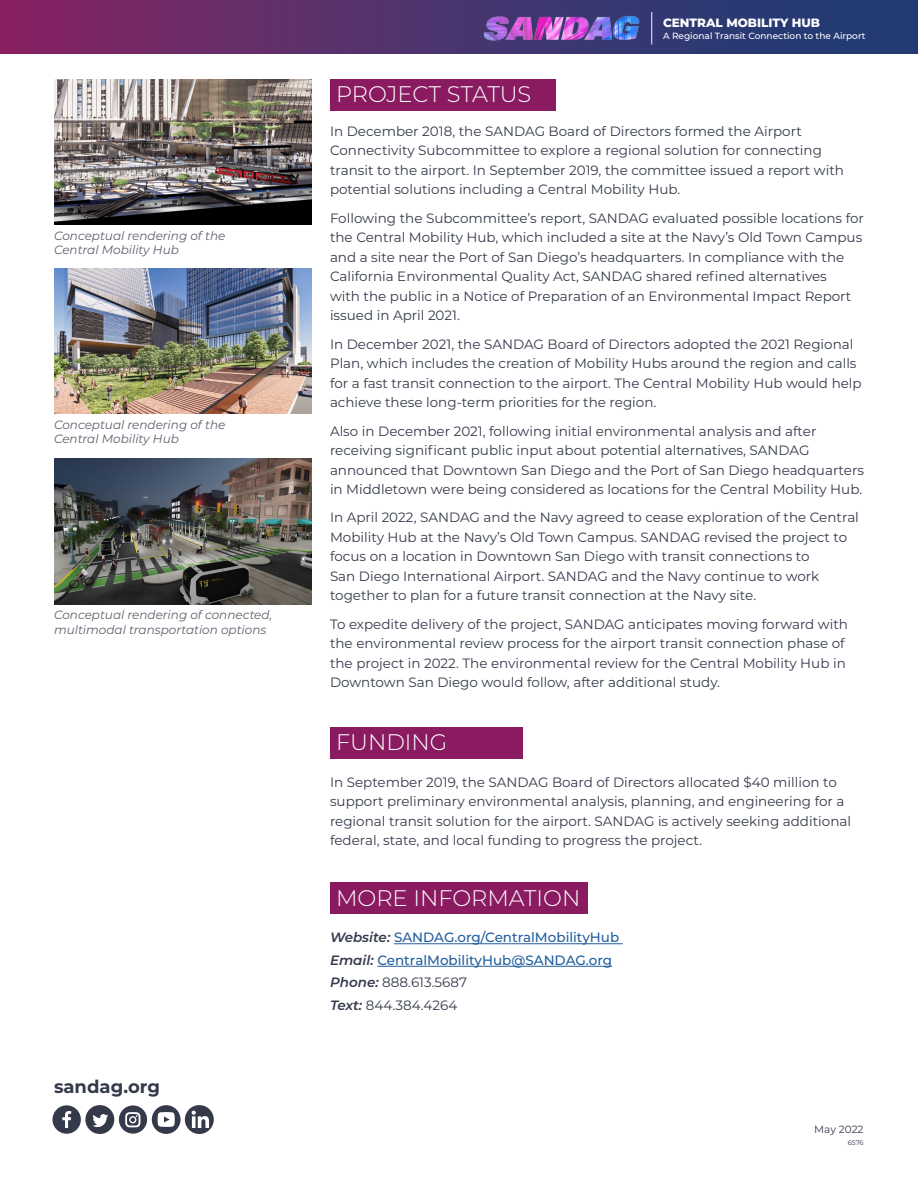
<style>
.page{position:relative;width:918px;height:1188px;background:#fff}
.page>*{position:absolute;margin:0;border:0;box-sizing:border-box;transform-origin:0 0}
.t1{font:300 22.5px "Montserrat";color:#fff}
.t2{font:700 18px "Montserrat";color:#343a4a}
.t3{font:13.5px/19.5px "Montserrat";color:#343a4a}
.t4{font:500 13.5px/22.5px "Montserrat";color:#215e9e}
.t5{font:700 13.35px "Montserrat";letter-spacing:-.025em;color:#fff}
.t6{font:italic 12px/14.4px "Montserrat";color:#5d616e}
.t7{font:800 12px "Montserrat";color:#fff}
.t8{font:10.5px "Montserrat";color:#343a4a}
.t9{font:500 9px "Montserrat";color:#fff}
.t10{font:6.75px "Montserrat";color:#343a4a}
.s1{font-weight:600;font-style:italic;color:#343a4a}
.s2{font-weight:400;color:#343a4a}
</style>
<div class="page">
<div style="left:0;top:0;width:918px;height:54px;background:linear-gradient(to right,#832765,#163f76)"></div>
<svg style="left:53px;top:1105px;width:161px;height:29px"></svg>
<img style="left:482px;top:15px;width:159px;height:26px">
<hr style="left:651px;top:12px;width:1px;height:32px;background:#f1f1f1">
<img style="left:54px;top:458px;width:258px;height:146px">
<img style="left:54px;top:268px;width:258px;height:146px">
<div style="left:330px;top:883px;width:258px;height:31px;background:#8a1b61"></div>
<div style="left:330px;top:727px;width:192px;height:31px;background:#8a1b61"></div>
<hr style="left:394px;top:943px;width:229px;height:1px;background:#215e9e">
<hr style="left:377px;top:966px;width:235px;height:1px;background:#215e9e">
<div style="left:330px;top:79px;width:226px;height:31px;background:#8a1b61"></div>
<img style="left:54px;top:79px;width:258px;height:146px">
<p class="t6" style="left:54px;top:228px;width:173px">Conceptual rendering of the<br>Central Mobility Hub</p>
<p class="t6" style="left:54px;top:417px;width:173px">Conceptual rendering of the<br>Central Mobility Hub</p>
<p class="t6" style="left:54px;top:608px;width:220px">Conceptual rendering of connected, multimodal transportation options</p>
<h2 class="t2" style="left:54px;top:1073px;width:108px">sandag.org</h2>
<h1 class="t1" style="left:336px;top:79px;width:197px">PROJECT STATUS</h1>
<p class="t7" style="left:663px;top:14px;width:159px">CENTRAL MOBILITY HUB</p>
<p class="t9" style="left:663px;top:29px;width:204px">A Regional Transit Connection to the Airport</p>
<p class="t5" style="left:664px;top:18px;width:139px">Central Mobility Hub</p>
<p class="t3" style="left:330px;top:121px;width:515px">In December 2018, the SANDAG Board of Directors formed the Airport Connectivity Subcommittee to explore a regional solution for connecting transit to the airport. In September 2019, the committee issued a report with potential solutions including a Central Mobility Hub.</p>
<p class="t3" style="left:330px;top:208px;width:536px">Following the Subcommittee’s report, SANDAG evaluated possible locations for the Central Mobility Hub, which included a site at the Navy’s Old Town Campus and a site near the Port of San Diego’s headquarters. In compliance with the California Environmental Quality Act, SANDAG shared refined alternatives<br>with the public in a Notice of Preparation of an Environmental Impact Report issued in April 2021.</p>
<p class="t3" style="left:330px;top:334px;width:533px">In December 2021, the SANDAG Board of Directors adopted the 2021 Regional Plan, which includes the creation of Mobility Hubs around the region and calls for a fast transit connection to the airport. The Central Mobility Hub would help achieve these long-term priorities for the region.</p>
<p class="t3" style="left:330px;top:421px;width:535px">Also in December 2021, following initial environmental analysis and after receiving significant public input about potential alternatives, SANDAG announced that Downtown San Diego and the Port of San Diego headquarters in Middletown were being considered as locations for the Central Mobility Hub.</p>
<p class="t3" style="left:330px;top:507px;width:530px">In April 2022, SANDAG and the Navy agreed to cease exploration of the Central Mobility Hub at the Navy’s Old Town Campus. SANDAG revised the project to focus on a location in Downtown San Diego with transit connections to<br>San Diego International Airport. SANDAG and the Navy continue to work together to plan for a future transit connection at the Navy site.</p>
<p class="t3" style="left:330px;top:614px;width:520px">To expedite delivery of the project, SANDAG anticipates moving forward with the environmental review process for the airport transit connection phase of the project in 2022. The environmental review for the Central Mobility Hub in Downtown San Diego would follow, after additional study.</p>
<h1 class="t1" style="left:336px;top:727px;width:113px">FUNDING</h1>
<p class="t3" style="left:330px;top:772px;width:523px">In September 2019, the SANDAG Board of Directors allocated $40 million to support preliminary environmental analysis, planning, and engineering for a regional transit solution for the airport. SANDAG is actively seeking additional federal, state, and local funding to progress the project.</p>
<h1 class="t1" style="left:336px;top:883px;width:246px">MORE INFORMATION</h1>
<p class="t4" style="left:330px;top:926px;width:291px"><span class="s1">Website:</span> SANDAG.org/CentralMobilityHub<br><span class="s1">Email:</span> CentralMobilityHub@SANDAG.org<br><span class="s1">Phone:</span> <span class="s2">888.613.5687<br></span><span class="s1">Text:</span> <span class="s2">844.384.4264</span></p>
<p class="t8" style="left:814px;top:1122px;width:51px">May 2022</p>
<p class="t10" style="left:848px;top:1138px;width:17px">6576</p>
</div>
